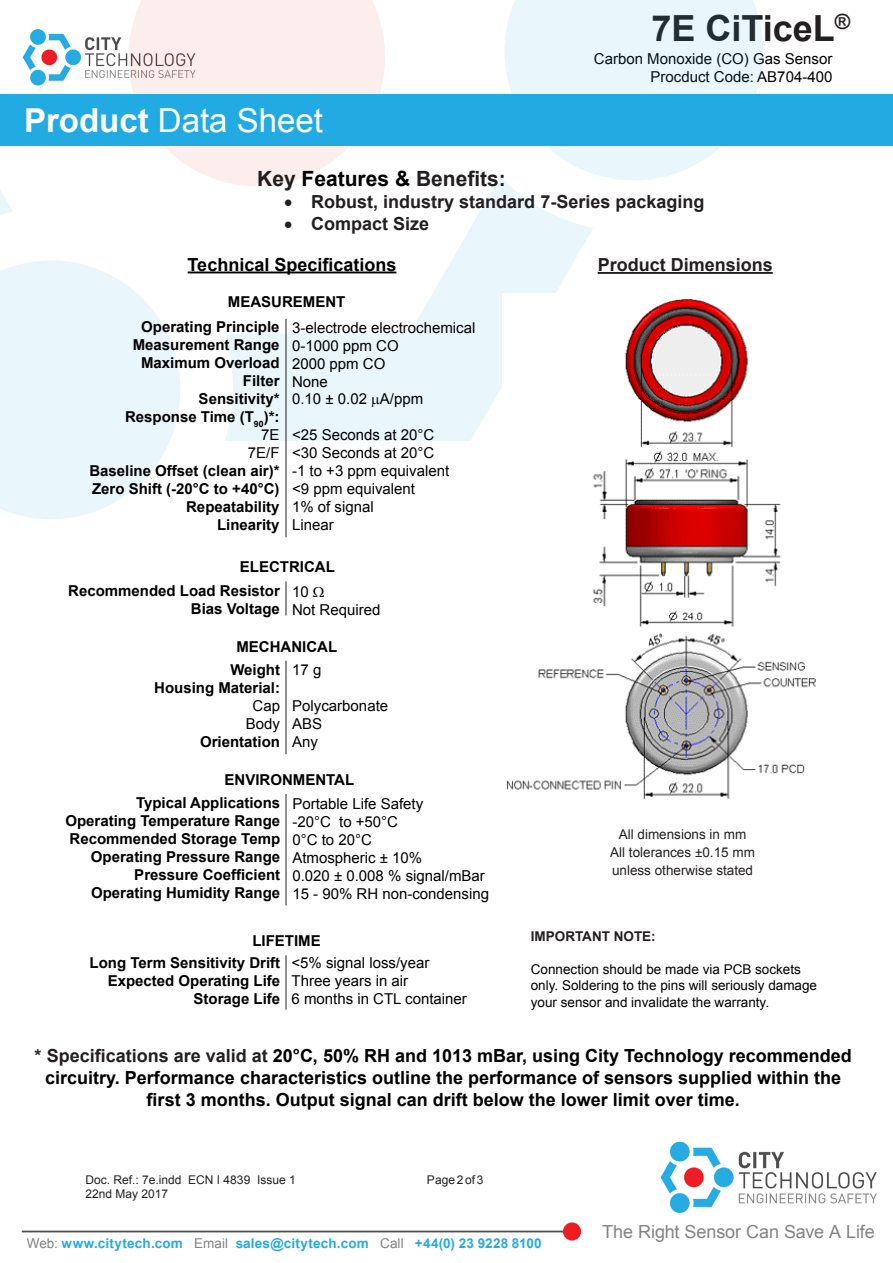
<style>
.page{position:relative;width:893px;height:1263px;background:#fff}
.page>*{position:absolute;margin:0;border:0;box-sizing:border-box;transform-origin:0 0}
.t1{font:700 36px "Arial";color:#231f20}
.t2{font:33px "Arial";color:#fff}
.t3{font:700 21px "Arial";color:#231f20}
.t4{font:700 18px/21.6px "Arial";color:#000;text-align:center}
.Characteristics_Titl{font:700 18px "Arial";color:#231f20}
.t5{font:18px "Arial";letter-spacing:-.005em;color:#818386}
.t6{font:700 15px "Arial";color:#000}
.t7{font:15px/18px "Arial";color:#000;text-align:right}
.t8{font:13.5px/16.2px "Arial";color:#000}
.t9{font:700 13.5px "Arial";letter-spacing:.015em;color:#22abe2}
.Head_2{font:13.5px "Arial";color:#231f20}
.t10{font:700 13.5px "Arial";color:#231f20}
.t11{font:12px "Arial";color:#231f20}
.s1{font-weight:700}
.s2{color:#000}
.s3{color:#231f20}
.s4{font-weight:400;color:#808181}
</style>
<div class="page">
<img style="left:22px;top:29px;width:106px;height:57px">
<svg style="left:225px;top:177px;width:368px;height:264px;fill:#e9f6fc"></svg>
<svg style="left:0;top:145px;width:13px;height:70px"></svg>
<svg style="left:0;top:260px;width:180px;height:259px;fill:#e9f6fc"></svg>
<svg style="left:504px;top:0;width:259px;height:180px;fill:#e9f6fc"></svg>
<svg style="left:128px;top:0;width:257px;height:186px;fill:#fdeeee"></svg>
<div style="left:0;top:94px;width:893px;height:51px;background:#22abe2"></div>
<hr style="left:22px;top:1230px;width:553px;height:2px;background:#4b4c4d">
<div style="left:563px;top:1222px;width:18px;height:18px;background:#ee1d23;border-radius:50%"></div>
<img style="left:660px;top:1141px;width:217px;height:73px">
<hr style="left:188px;top:272px;width:208px;height:1px;background:#000">
<hr style="left:286px;top:319px;width:1px;height:218px;background:#231f20">
<hr style="left:598px;top:272px;width:175px;height:2px;background:#231f20">
<hr style="left:286px;top:581px;width:1px;height:34px;background:#231f20">
<hr style="left:286px;top:661px;width:1px;height:93px;background:#231f20">
<hr style="left:286px;top:794px;width:1px;height:111px;background:#231f20">
<hr style="left:286px;top:955px;width:1px;height:54px;background:#231f20">
<img style="left:503px;top:293px;width:313px;height:506px">
<svg style="left:372px;top:397px;width:8px;height:10px"></svg>
<h2 class="t2" style="left:24px;top:99px;width:300px"><span class="s1">Product</span> Data Sheet</h2>
<h1 class="t1" style="left:651px;top:4px;width:200px">7E CiTiceL<sup>®</sup></h1>
<p class="t7" style="left:594px;top:50px;width:240px">Carbon Monoxide (CO) Gas Sensor<br>Procduct Code: AB704-400</p>
<p class="t3" style="left:257px;top:165px;width:250px">Key <span class="s2">Features &amp;</span> Benefits:</p>
<p class="Characteristics_Titl" style="left:284px;top:190px;width:422px">• Robust, industry standard 7-Series packaging</p>
<p class="Characteristics_Titl" style="left:284px;top:211px;width:147px">• Compact Size</p>
<p class="t4" style="left:188px;top:254px;width:210px">Technical Specifications</p>
<p class="t6" style="left:228px;top:292px;width:119px">MEASUREMENT</p>
<p class="t6" style="left:141px;top:317px;width:140px">Operating Principle</p>
<p class="t6" style="left:133px;top:335px;width:148px">Measurement Range</p>
<p class="t6" style="left:141px;top:353px;width:140px">Maximum Overload</p>
<p class="t6" style="left:243px;top:371px;width:38px">Filter</p>
<p class="t6" style="left:199px;top:389px;width:82px">Sensitivity*</p>
<p class="t6" style="left:125px;top:407px;width:156px">Response Time (T<sub>90</sub>)*:</p>
<p class="t7" style="left:261px;top:426px;width:20px">7E</p>
<p class="t7" style="left:248px;top:444px;width:33px">7E/F</p>
<p class="t6" style="left:89px;top:461px;width:192px">Baseline Offset (clean air)*</p>
<p class="t6" style="left:92px;top:479px;width:189px">Zero Shift (-20°C to +40°C)</p>
<p class="t6" style="left:186px;top:497px;width:95px">Repeatability</p>
<p class="t6" style="left:217px;top:515px;width:64px">Linearity</p>
<p class="t7" style="left:292px;top:319px;width:185px">3-electrode electrochemical</p>
<p class="t7" style="left:292px;top:337px;width:108px">0-1000 ppm CO</p>
<p class="t7" style="left:292px;top:355px;width:95px">2000 ppm CO</p>
<p class="t7" style="left:292px;top:373px;width:37px">None</p>
<p class="t7" style="left:292px;top:389px;width:133px">0.10 ± 0.02 A/ppm</p>
<p class="t7" style="left:292px;top:425px;width:144px">&lt;25 Seconds at 20°C</p>
<p class="t7" style="left:292px;top:443px;width:144px">&lt;30 Seconds at 20°C</p>
<p class="t7" style="left:292px;top:461px;width:159px">-1 to +3 ppm equivalent</p>
<p class="t7" style="left:292px;top:479px;width:124px">&lt;9 ppm equivalent</p>
<p class="t7" style="left:292px;top:497px;width:83px">1% of signal</p>
<p class="t7" style="left:292px;top:515px;width:43px">Linear</p>
<p class="t6" style="left:240px;top:556px;width:96px">ELECTRICAL</p>
<p class="t6" style="left:68px;top:580px;width:213px">Recommended Load Resistor</p>
<p class="t6" style="left:191px;top:598px;width:90px">Bias Voltage</p>
<p class="t7" style="left:292px;top:583px;width:18px">10</p>
<p class="t7" style="left:292px;top:601px;width:90px">Not Required</p>
<p class="t6" style="left:236px;top:637px;width:102px">MECHANICAL</p>
<p class="t6" style="left:230px;top:660px;width:51px">Weight</p>
<p class="t6" style="left:154px;top:678px;width:127px">Housing Material:</p>
<p class="t7" style="left:253px;top:697px;width:29px">Cap</p>
<p class="t7" style="left:246px;top:715px;width:36px">Body</p>
<p class="t6" style="left:200px;top:732px;width:82px">Orientation</p>
<p class="t7" style="left:292px;top:661px;width:31px">17 g</p>
<p class="t7" style="left:292px;top:697px;width:97px">Polycarbonate</p>
<p class="t7" style="left:292px;top:715px;width:32px">ABS</p>
<p class="t7" style="left:292px;top:733px;width:27px">Any</p>
<p class="t6" style="left:224px;top:770px;width:131px">ENVIRONMENTAL</p>
<p class="t6" style="left:136px;top:792px;width:146px">Typical Applications</p>
<p class="t6" style="left:65px;top:810px;width:216px">Operating Temperature Range</p>
<p class="t6" style="left:70px;top:828px;width:212px">Recommended Storage Temp</p>
<p class="t6" style="left:91px;top:846px;width:191px">Operating Pressure Range</p>
<p class="t6" style="left:134px;top:864px;width:147px">Pressure Coefficient</p>
<p class="t6" style="left:91px;top:882px;width:191px">Operating Humidity Range</p>
<p class="t7" style="left:292px;top:795px;width:132px">Portable Life Safety</p>
<p class="t7" style="left:292px;top:813px;width:107px">-20°C to +50°C</p>
<p class="t7" style="left:292px;top:831px;width:81px">0°C to 20°C</p>
<p class="t7" style="left:292px;top:849px;width:131px">Atmospheric ± 10%</p>
<p class="t7" style="left:292px;top:867px;width:194px">0.020 ± 0.008 % signal/mBar</p>
<p class="t7" style="left:292px;top:885px;width:198px">15 - 90% RH non-condensing</p>
<p class="t6" style="left:252px;top:931px;width:70px">LIFETIME</p>
<p class="t6" style="left:90px;top:953px;width:192px">Long Term Sensitivity Drift</p>
<p class="t6" style="left:108px;top:971px;width:174px">Expected Operating Life</p>
<p class="t6" style="left:194px;top:989px;width:88px">Storage Life</p>
<p class="t7" style="left:291px;top:954px;width:139px">&lt;5% signal loss/year</p>
<p class="t7" style="left:291px;top:972px;width:118px">Three years in air</p>
<p class="t7" style="left:291px;top:990px;width:177px">6 months in CTL container</p>
<p class="Characteristics_Titl" style="left:598px;top:253px;width:177px">Product Dimensions</p>
<p class="Head_2" style="left:619px;top:825px;width:129px">All dimensions in mm</p>
<p class="Head_2" style="left:610px;top:843px;width:146px">All tolerances ±0.15 mm</p>
<p class="Head_2" style="left:612px;top:862px;width:143px">unless otherwise stated</p>
<p class="t10" style="left:531px;top:927px;width:126px">IMPORTANT NOTE:</p>
<p class="t8" style="left:531px;top:961px;width:288px">Connection should be made via PCB sockets only. Soldering to the pins will seriously damage your sensor and invalidate the warranty.</p>
<p class="t4" style="left:35px;top:1046px;width:819px"><span class="s3">* Specifications are valid at</span> 20°C, 50% RH and 1013 mBar, using City Technology recommended circuitry. Performance characteristics outline the performance of sensors supplied within the first 3 months. Output signal can drift below the lower limit over time.</p>
<p class="t11" style="left:86px;top:1172px;width:212px">Doc. Ref.: 7e.indd ECN I 4839 Issue 1</p>
<p class="t11" style="left:427px;top:1172px;width:58px">Page 2 of 3</p>
<p class="t11" style="left:86px;top:1186px;width:84px">22nd May 2017</p>
<p class="t9" style="left:27px;top:1234px;width:516px"><span class="s4">Web:</span> www.citytech.com <span class="s4">Email</span> sales@citytech.com <span class="s4">Call</span> +44(0) 23 9228 8100</p>
<p class="t5" style="left:602px;top:1220px;width:274px">The Right Sensor Can Save A Life</p>
</div>
